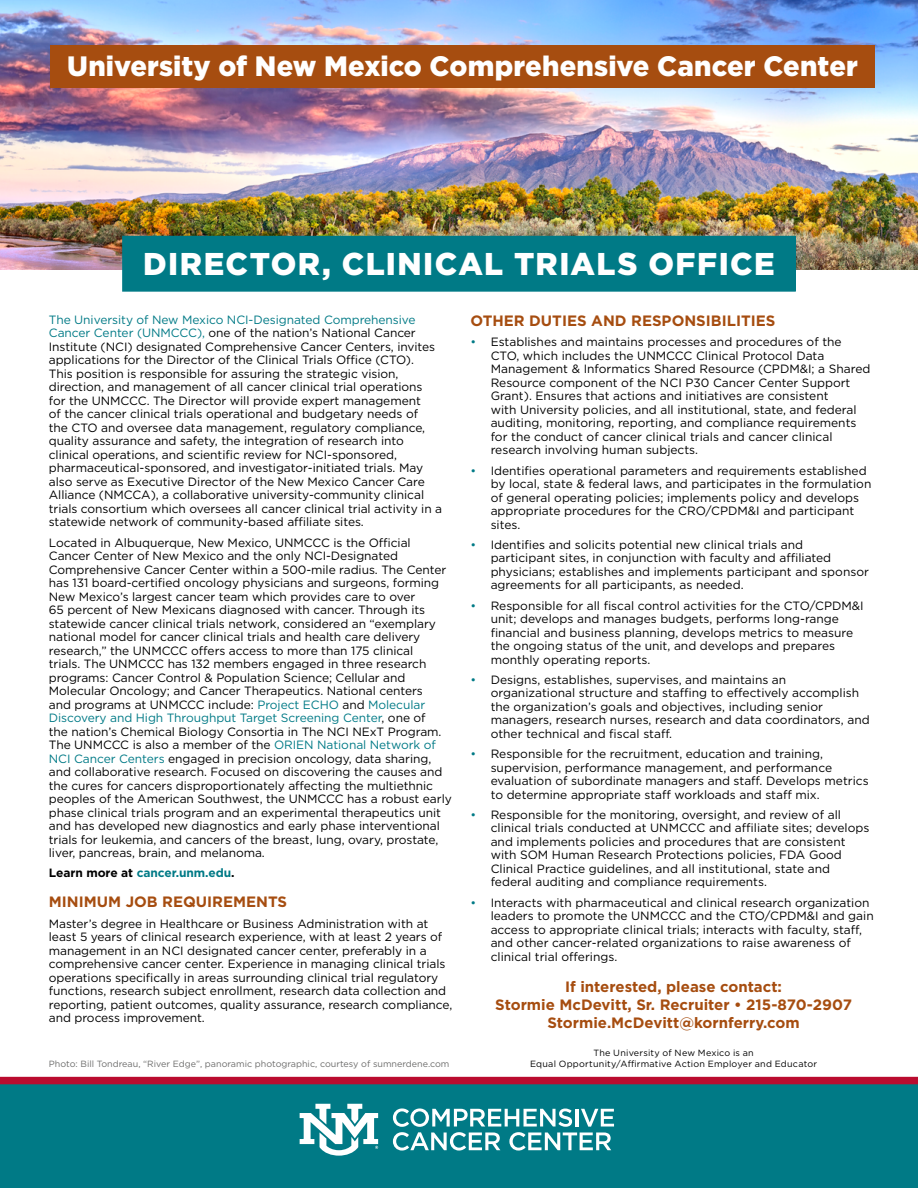
<style>
.page{position:relative;width:918px;height:1188px;background:#fff}
.page>*{position:absolute;margin:0;border:0;box-sizing:border-box;transform-origin:0 0}
.t1{font:900 31.5px "Gotham";letter-spacing:.045em;color:#fff}
.t2{font:900 28.05px "Gotham";letter-spacing:.005em;color:#fff}
.t3{font:700 15px/18px "Gotham";color:#a64d10;text-align:center}
.t4{font:12px/13.5px "Gotham";letter-spacing:-.005em;color:#000001}
.t5{font:700 12px "Gotham";letter-spacing:-.005em;color:#007a86}
.t6{font:9px/10.5px "Gotham";letter-spacing:.025em;color:#000001;text-align:center}
.t7{font:9px "Gotham";color:#6d6d6c}
.s1{color:#007a86}
.s2{color:#000001}
</style>
<div class="page">
<div style="left:0;top:1084px;width:918px;height:104px;background:#007a86"></div>
<img style="left:0;top:0;width:918px;height:270px">
<div style="left:51px;top:45px;width:824px;height:43px;background:#a64d10"></div>
<div style="left:123px;top:237px;width:672px;height:54px;background:#007a86"></div>
<div style="left:122px;top:236px;width:674px;height:56px;border:2px solid #007a86"></div>
<svg style="left:393px;top:1108px;width:221px;height:43px"></svg>
<svg style="left:300px;top:1104px;width:78px;height:52px"></svg>
<div style="left:0;top:1077px;width:918px;height:7px;background:#ba0c2f"></div>
<p class="t2" style="left:67px;top:46px;width:792px">University of New Mexico Comprehensive Cancer Center</p>
<p class="t1" style="left:143px;top:242px;width:633px">DIRECTOR, CLINICAL TRIALS OFFICE</p>
<p class="t4" style="left:49px;top:313px;width:395px"><span class="s1">The University of New Mexico NCI-Designated Comprehensive Cancer Center (UNMCCC),</span> one of the nation’s National Cancer Institute (NCI) designated Comprehensive Cancer Centers, invites applications for the Director of the Clinical Trials Office (CTO).<br>This position is responsible for assuring the strategic vision, direction, and management of all cancer clinical trial operations for the UNMCCC. The Director will provide expert management<br>of the cancer clinical trials operational and budgetary needs of<br>the CTO and oversee data management, regulatory compliance, quality assurance and safety, the integration of research into clinical operations, and scientific review for NCI-sponsored, pharmaceutical-sponsored, and investigator-initiated trials. May also serve as Executive Director of the New Mexico Cancer Care Alliance (NMCCA), a collaborative university-community clinical trials consortium which oversees all cancer clinical trial activity in a statewide network of community-based affiliate sites.</p>
<p class="t4" style="left:49px;top:535px;width:404px">Located in Albuquerque, New Mexico, UNMCCC is the Official Cancer Center of New Mexico and the only NCI-Designated Comprehensive Cancer Center within a 500-mile radius. The Center has 131 board-certified oncology physicians and surgeons, forming New Mexico’s largest cancer team which provides care to over<br>65 percent of New Mexicans diagnosed with cancer. Through its statewide cancer clinical trials network, considered an “exemplary national model for cancer clinical trials and health care delivery research,” the UNMCCC offers access to more than 175 clinical<br>trials. The UNMCCC has 132 members engaged in three research programs: Cancer Control &amp; Population Science; Cellular and Molecular Oncology; and Cancer Therapeutics. National centers<br>and programs at UNMCCC include: <span class="s1">Project ECHO</span> and <span class="s1">Molecular Discovery and High Throughput Target Screening Center</span>, one of<br>the nation’s Chemical Biology Consortia in The NCI NExT Program.<br>The UNMCCC is also a member of the <span class="s1">ORIEN National Network of NCI Cancer Centers</span> engaged in precision oncology, data sharing, and collaborative research. Focused on discovering the causes and the cures for cancers disproportionately affecting the multiethnic peoples of the American Southwest, the UNMCCC has a robust early phase clinical trials program and an experimental therapeutics unit and has developed new diagnostics and early phase interventional trials for leukemia, and cancers of the breast, lung, ovary, prostate, liver, pancreas, brain, and melanoma.</p>
<p class="t5" style="left:49px;top:865px;width:187px"><span class="s2">Learn more at</span> cancer.unm.edu<span class="s2">.</span></p>
<p class="t3" style="left:49px;top:893px;width:240px">MINIMUM JOB REQUIREMENTS</p>
<p class="t4" style="left:49px;top:916px;width:405px">Master’s degree in Healthcare or Business Administration with at least 5 years of clinical research experience, with at least 2 years of management in an NCI designated cancer center, preferably in a comprehensive cancer center. Experience in managing clinical trials operations specifically in areas surrounding clinical trial regulatory functions, research subject enrollment, research data collection and reporting, patient outcomes, quality assurance, research compliance, and process improvement.</p>
<p class="t3" style="left:470px;top:312px;width:307px">OTHER DUTIES AND RESPONSIBILITIES</p>
<p class="t4" style="left:491px;top:335px;width:381px;text-indent:-20px"><span class="s1">•</span> Establishes and maintains processes and procedures of the CTO, which includes the UNMCCC Clinical Protocol Data Management &amp; Informatics Shared Resource (CPDM&amp;I; a Shared Resource component of the NCI P30 Cancer Center Support Grant). Ensures that actions and initiatives are consistent<br>with University policies, and all institutional, state, and federal auditing, monitoring, reporting, and compliance requirements for the conduct of cancer clinical trials and cancer clinical research involving human subjects.</p>
<p class="t4" style="left:491px;top:463px;width:382px;text-indent:-20px"><span class="s1">•</span> Identifies operational parameters and requirements established by local, state &amp; federal laws, and participates in the formulation of general operating policies; implements policy and develops appropriate procedures for the CRO/CPDM&amp;I and participant sites.</p>
<p class="t4" style="left:491px;top:538px;width:380px;text-indent:-20px"><span class="s1">•</span> Identifies and solicits potential new clinical trials and participant sites, in conjunction with faculty and affiliated physicians; establishes and implements participant and sponsor agreements for all participants, as needed.</p>
<p class="t4" style="left:491px;top:598px;width:375px;text-indent:-20px"><span class="s1">•</span> Responsible for all fiscal control activities for the CTO/CPDM&amp;I unit; develops and manages budgets, performs long-range financial and business planning, develops metrics to measure the ongoing status of the unit, and develops and prepares monthly operating reports.</p>
<p class="t4" style="left:491px;top:673px;width:381px;text-indent:-20px"><span class="s1">•</span> Designs, establishes, supervises, and maintains an organizational structure and staffing to effectively accomplish the organization’s goals and objectives, including senior managers, research nurses, research and data coordinators, and other technical and fiscal staff.</p>
<p class="t4" style="left:491px;top:747px;width:380px;text-indent:-20px"><span class="s1">•</span> Responsible for the recruitment, education and training, supervision, performance management, and performance evaluation of subordinate managers and staff. Develops metrics to determine appropriate staff workloads and staff mix.</p>
<p class="t4" style="left:491px;top:808px;width:380px;text-indent:-20px"><span class="s1">•</span> Responsible for the monitoring, oversight, and review of all clinical trials conducted at UNMCCC and affiliate sites; develops and implements policies and procedures that are consistent with SOM Human Research Protections policies, FDA Good Clinical Practice guidelines, and all institutional, state and federal auditing and compliance requirements.</p>
<p class="t4" style="left:491px;top:895px;width:385px;text-indent:-20px"><span class="s1">•</span> Interacts with pharmaceutical and clinical research organization leaders to promote the UNMCCC and the CTO/CPDM&amp;I and gain access to appropriate clinical trials; interacts with faculty, staff, and other cancer-related organizations to raise awareness of clinical trial offerings.</p>
<p class="t3" style="left:495px;top:978px;width:358px">If interested, please contact:<br>Stormie McDevitt, Sr. Recruiter • 215-870-2907<br>Stormie.McDevitt@kornferry.com</p>
<p class="t7" style="left:49px;top:1058px;width:402px">Photo: Bill Tondreau, “River Edge”, panoramic photographic, courtesy of sumnerdene.com</p>
<p class="t6" style="left:530px;top:1047px;width:288px">The University of New Mexico is an<br>Equal Opportunity/Affirmative Action Employer and Educator</p>
</div>
